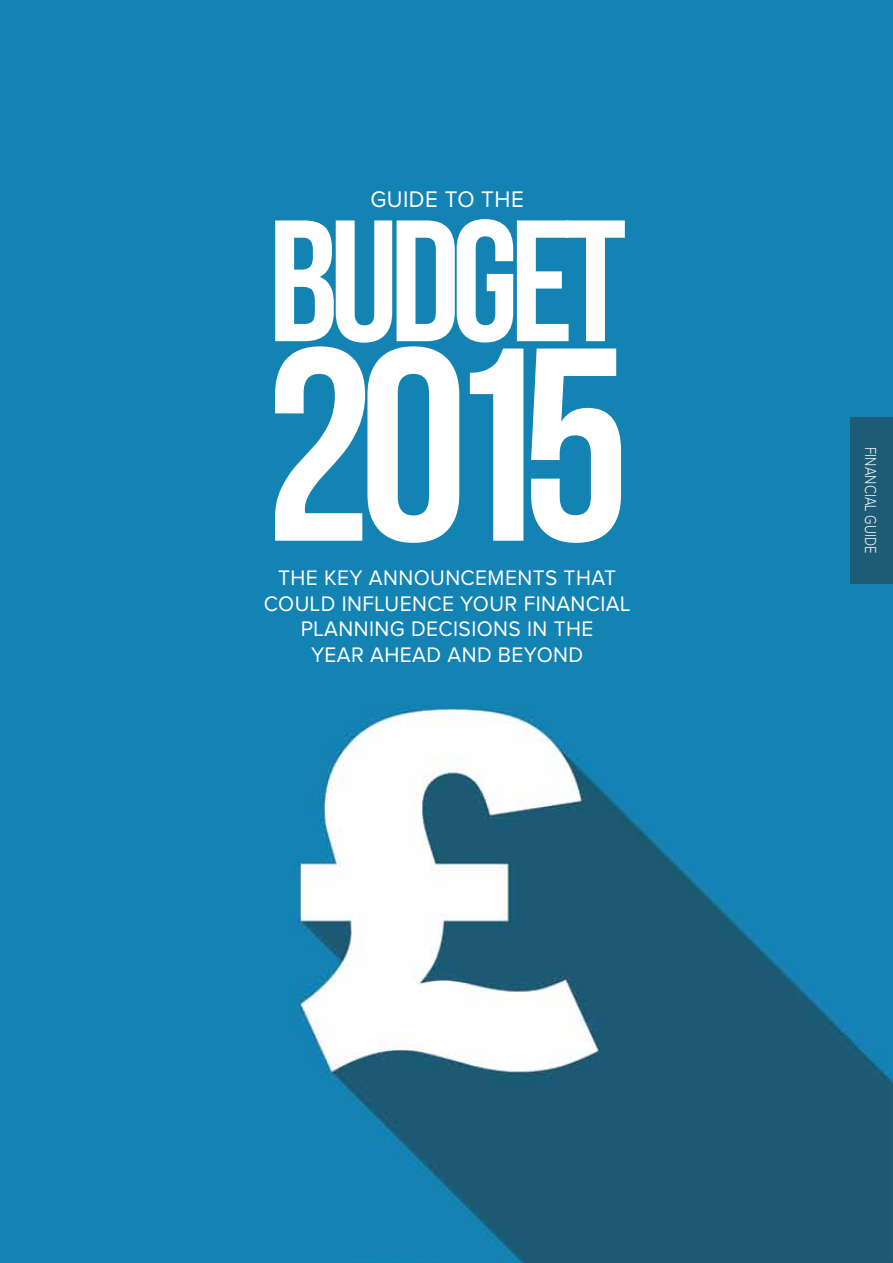
<style>
.page{position:relative;width:893px;height:1263px;background:#fff}
.page>*{position:absolute;margin:0;border:0;box-sizing:border-box;transform-origin:0 0}
.t1{font:274.35px "Bebas Neue";color:#fff}
.t2{font:172.35px "Bebas Neue";letter-spacing:-.05em;color:#fff}
.t3{font:23.4px "Proxima Nova";letter-spacing:.02em;color:#fff;scale:.96 1}
.t4{font:21.9px/25.5px "Proxima Nova";letter-spacing:.02em;color:#fff;text-align:center;scale:.96 1}
.t5{font:300 16.5px "Proxima Nova";letter-spacing:.01em;color:#fff;scale:.8 1}
</style>
<div class="page">
<img style="left:1px;top:0;width:892px;height:1263px">
<div style="left:850px;top:417px;width:43px;height:166px;background:#1e5b74"></div>
<p class="t3" style="left:370px;top:189px;width:161px">GUIDE TO THE</p>
<h2 class="t2" style="left:268px;top:187px;width:359px">Budget</h2>
<h1 class="t1" style="left:264px;top:295px;width:368px">2015</h1>
<p class="t4" style="left:264px;top:566px;width:384px">THE KEY ANNOUNCEMENTS THAT<br>COULD INFLUENCE YOUR FINANCIAL<br>PLANNING DECISIONS IN THE<br>YEAR AHEAD AND BEYOND</p>
<p class="t5" style="left:878px;top:447px;width:135px;rotate:90deg">FINANCIAL GUIDE</p>
</div>
